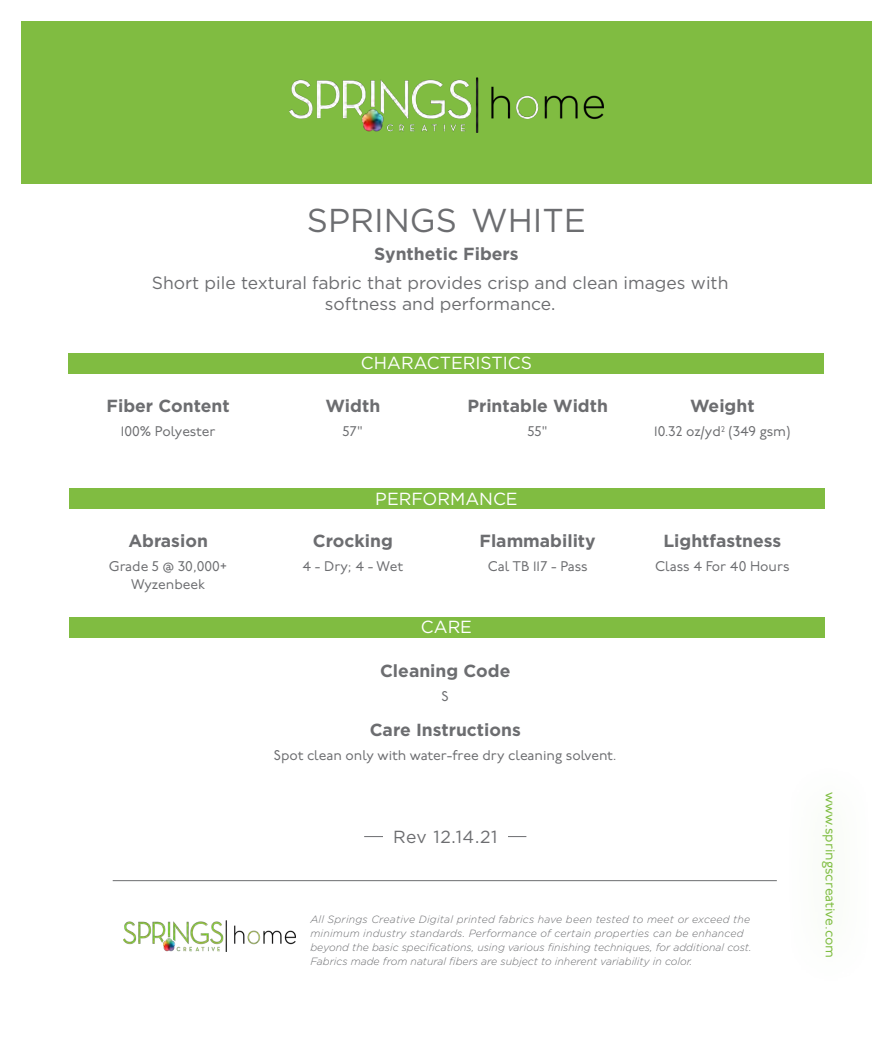
<style>
.page{position:relative;width:893px;height:1050px;background:#fff}
.page>*{position:absolute;margin:0;border:0;box-sizing:border-box;transform-origin:0 0}
.t1{font:33.07px "Gotham";color:#6c6d70}
.t2{font:700 17.5px "Gotham";color:#6c6d70}
.t3{font:17.5px "Gotham";color:#6c6d70}
.t4{font:17.5px "Gotham";color:#fff}
._4data{font:14px "P22 Underground";color:#6c6d70}
.t5{font:14px "P22 Underground";color:#7fbd41}
.t6{font:italic 300 10.5px/14px "Gotham";color:#6c6d70}
</style>
<div class="page">
<div style="left:21px;top:21px;width:851px;height:163px;background:#80bc41"></div>
<div style="left:68px;top:353px;width:755px;height:21px;background:#80bc41"></div>
<div style="left:69px;top:489px;width:755px;height:20px;background:#80bc41"></div>
<div style="left:69px;top:617px;width:755px;height:21px;background:#80bc41"></div>
<img style="left:123px;top:921px;width:173px;height:31px">
<hr style="left:113px;top:880px;width:663px;height:1px;background:#6c6d70">
<hr style="left:364px;top:836px;width:162px;height:1px;background:#6c6d70">
<div style="left:383px;top:823px;width:124px;height:28px;background:#fff"></div>
<img style="left:289px;top:78px;width:314px;height:55px">
<p class="t1" style="left:307px;top:202px;width:281px">SPRINGS WHITE</p>
<h2 class="t2" style="left:374px;top:244px;width:146px">Synthetic Fibers</h2>
<p class="t3" style="left:152px;top:273px;width:578px">Short pile textural fabric that provides crisp and clean images with</p>
<p class="t3" style="left:325px;top:294px;width:232px">softness and performance.</p>
<h2 class="t2" style="left:107px;top:396px;width:125px">Fiber Content</h2>
<h2 class="t4" style="left:361px;top:354px;width:173px">CHARACTERISTICS</h2>
<h2 class="t2" style="left:325px;top:396px;width:56px">Width</h2>
<h2 class="t2" style="left:467px;top:396px;width:142px">Printable Width</h2>
<p class="_4data" style="left:121px;top:424px;width:96px">100% Polyester</p>
<p class="_4data" style="left:342px;top:424px;width:22px">57"</p>
<p class="_4data" style="left:527px;top:424px;width:22px">55"</p>
<h2 class="t2" style="left:128px;top:531px;width:81px">Abrasion</h2>
<h2 class="t4" style="left:375px;top:489px;width:144px">PERFORMANCE</h2>
<h2 class="t2" style="left:313px;top:531px;width:81px">Crocking</h2>
<h2 class="t2" style="left:479px;top:531px;width:118px">Flammability</h2>
<p class="_4data" style="left:109px;top:559px;width:120px">Grade 5 @ 30,000+</p>
<p class="_4data" style="left:302px;top:559px;width:102px">4 - Dry; 4 - Wet</p>
<p class="_4data" style="left:487px;top:559px;width:101px">Cal TB 117 - Pass</p>
<p class="_4data" style="left:131px;top:576px;width:75px">Wyzenbeek</p>
<h2 class="t4" style="left:421px;top:618px;width:53px">CARE</h2>
<h2 class="t2" style="left:380px;top:661px;width:132px">Cleaning Code</h2>
<p class="_4data" style="left:441px;top:688px;width:9px">S</p>
<h2 class="t2" style="left:370px;top:720px;width:153px">Care Instructions</h2>
<p class="_4data" style="left:274px;top:747px;width:344px">Spot clean only with water-free dry cleaning solvent.</p>
<h2 class="t3" style="left:393px;top:827px;width:106px">Rev 12.14.21</h2>
<h2 class="t2" style="left:690px;top:396px;width:66px">Weight</h2>
<p class="_4data" style="left:654px;top:424px;width:138px">10.32 oz/yd<sup>2</sup> (349 gsm)</p>
<h2 class="t2" style="left:663px;top:531px;width:119px">Lightfastness</h2>
<h3 class="_4data" style="left:655px;top:559px;width:136px">Class 4 For 40 Hours</h3>
<p class="t6" style="left:310px;top:912px;width:442px">All Springs Creative Digital printed fabrics have been tested to meet or exceed the minimum industry standards. Performance of certain properties can be enhanced beyond the basic specifications, using various finishing techniques, for additional cost.<br>Fabrics made from natural fibers are subject to inherent variability in color.</p>
<h3 class="t5" style="left:838px;top:792px;width:168px;rotate:90deg">www.springscreative.com</h3>
</div>
